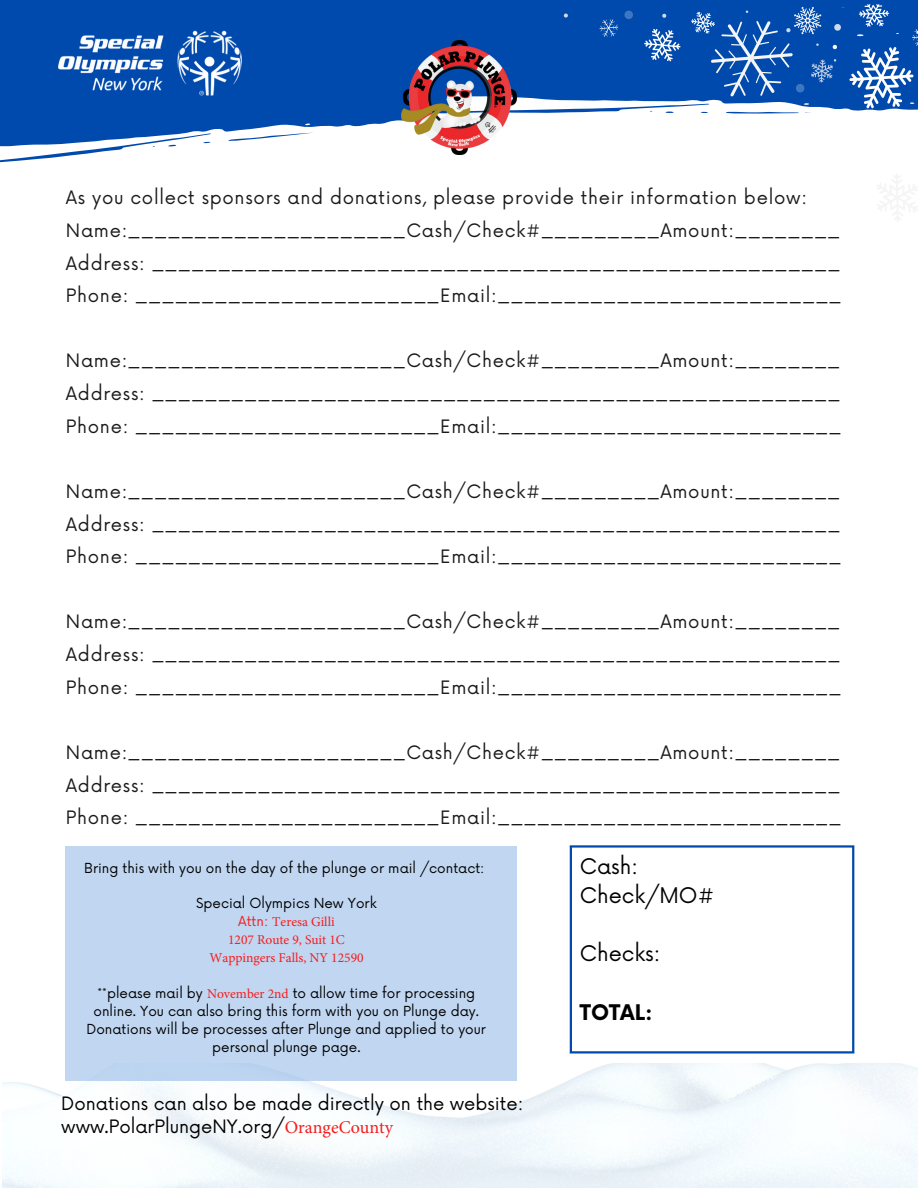
<style>
.page{position:relative;width:918px;height:1188px;background:#fff}
.page>*{position:absolute;margin:0;border:0;box-sizing:border-box;transform-origin:0 0}
.t1{font:21px "Now";color:#000}
.t2{font:700 21px "Now";color:#000}
.t3{font:18px "Now";letter-spacing:.04em;color:#1b1b1b}
.t4{font:18px/23.7px "Now";color:#000}
.t5{font:13.5px/18px "Now";color:#000;text-align:center}
.t6{font:13.5px/18px "Minion Pro";color:#f71c1c;text-align:center}
.s1{font-family:"Now";color:#000}
.s2{font-family:"Now"}
.s3{font-family:"Minion Pro";color:#f71c1c}
</style>
<div class="page">
<svg style="left:0;top:0;width:359px;height:163px;fill:#004aad"></svg>
<svg style="left:228px;top:132px;width:86px;height:10px"></svg>
<svg style="left:168px;top:144px;width:8px;height:3px"></svg>
<svg style="left:203px;top:142px;width:7px;height:2px"></svg>
<svg style="left:270px;top:0;width:56px;height:7px"></svg>
<svg style="left:206px;top:9px;width:9px;height:3px"></svg>
<svg style="left:240px;top:6px;width:10px;height:2px"></svg>
<img style="left:0;top:17px;width:299px;height:91px">
<svg style="left:359px;top:0;width:559px;height:155px"></svg>
<img style="left:402px;top:40px;width:114px;height:114px">
<div style="left:65px;top:846px;width:451px;height:235px;background:#c0d6f1"></div>
<hr style="left:570px;top:848px;width:2px;height:203px;background:#004aad">
<hr style="left:852px;top:848px;width:2px;height:203px;background:#004aad">
<hr style="left:570px;top:845px;width:284px;height:3px;background:#004aad">
<hr style="left:570px;top:1051px;width:284px;height:3px;background:#004aad">
<p class="t3" style="left:66px;top:188px;width:743px">As you collect sponsors and donations, please provide their information below:</p>
<p class="t3" style="left:66px;top:220px;width:776px">Name:_____________________Cash/Check#_________Amount:________</p>
<p class="t3" style="left:66px;top:253px;width:776px">Address: ____________________________________________________</p>
<p class="t3" style="left:66px;top:286px;width:777px">Phone: _______________________Email:__________________________</p>
<p class="t3" style="left:66px;top:351px;width:776px">Name:_____________________Cash/Check#_________Amount:________</p>
<p class="t3" style="left:66px;top:383px;width:776px">Address: ____________________________________________________</p>
<p class="t3" style="left:66px;top:416px;width:777px">Phone: _______________________Email:__________________________</p>
<p class="t3" style="left:66px;top:481px;width:776px">Name:_____________________Cash/Check#_________Amount:________</p>
<p class="t3" style="left:66px;top:514px;width:776px">Address: ____________________________________________________</p>
<p class="t3" style="left:66px;top:547px;width:777px">Phone: _______________________Email:__________________________</p>
<p class="t3" style="left:66px;top:612px;width:776px">Name:_____________________Cash/Check#_________Amount:________</p>
<p class="t3" style="left:66px;top:644px;width:776px">Address: ____________________________________________________</p>
<p class="t3" style="left:66px;top:677px;width:777px">Phone: _______________________Email:__________________________</p>
<p class="t3" style="left:66px;top:742px;width:776px">Name:_____________________Cash/Check#_________Amount:________</p>
<p class="t3" style="left:66px;top:775px;width:776px">Address: ____________________________________________________</p>
<p class="t3" style="left:66px;top:808px;width:777px">Phone: _______________________Email:__________________________</p>
<p class="t1" style="left:580px;top:854px;width:60px">Cash:</p>
<p class="t1" style="left:580px;top:884px;width:136px">Check/MO#</p>
<p class="t1" style="left:580px;top:942px;width:82px">Checks:</p>
<p class="t5" style="left:84px;top:860px;width:402px">Bring this with you on the day of the plunge or mail /contact:</p>
<p class="t6" style="left:196px;top:894px;width:182px"><span class="s1">Special Olympics New York<br></span><span class="s2">Attn:</span> Teresa Gilli<br>1207 Route 9, Suit 1C<br>Wappingers Falls, NY 12590</p>
<p class="t5" style="left:86px;top:984px;width:401px">**please mail by <span class="s3">November 2nd</span> to allow time for processing online. You can also bring this form with you on Plunge day.<br>Donations will be processes after Plunge and applied to your personal plunge page.</p>
<p class="t2" style="left:580px;top:1001px;width:74px">TOTAL:</p>
<p class="t4" style="left:61px;top:1092px;width:464px">Donations can also be made directly on the website: www.PolarPlungeNY.org/<span class="s3">OrangeCounty</span></p>
</div>
